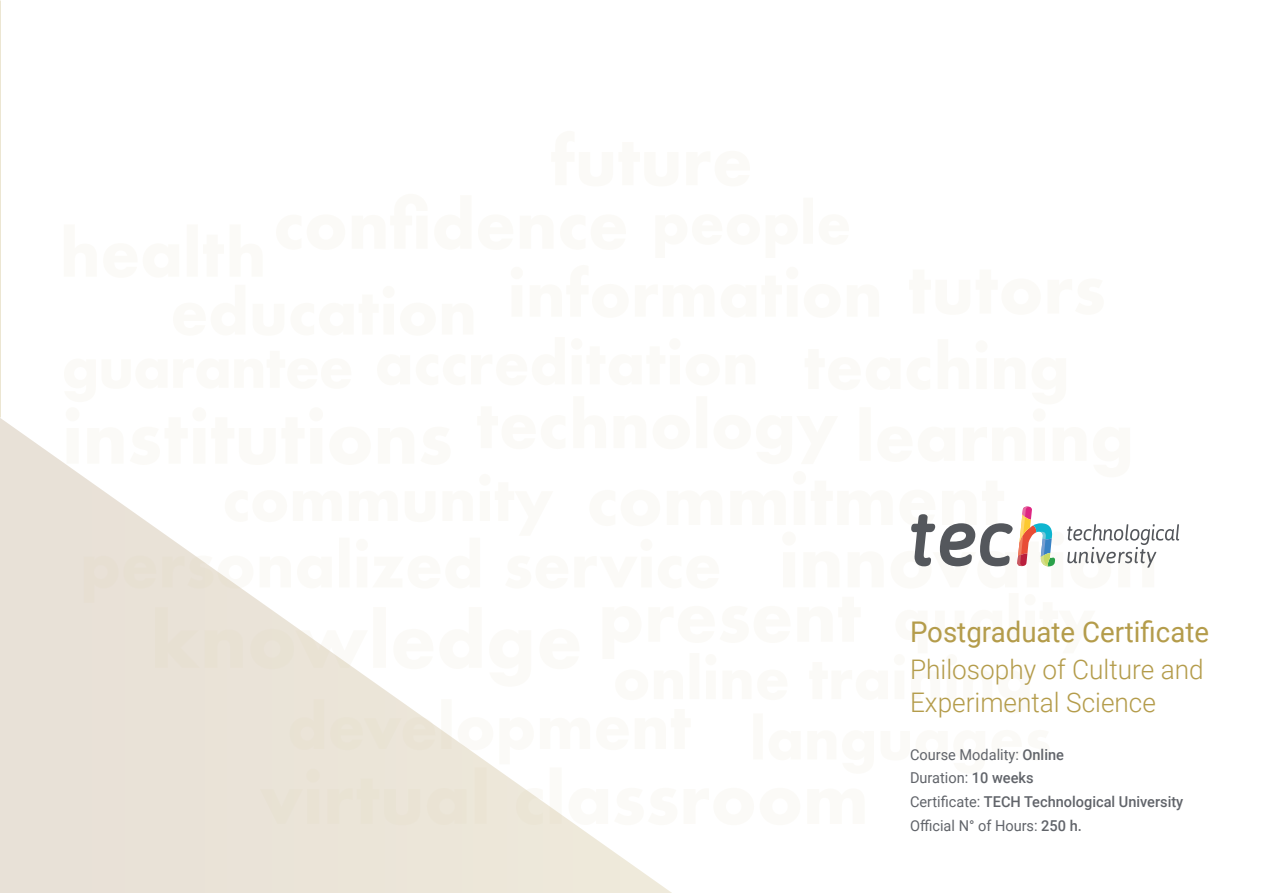
<style>
.page{position:relative;width:1263px;height:893px;background:#fff}
.page>*{position:absolute;margin:0;border:0;box-sizing:border-box;transform-origin:0 0}
.t1{font:28.5px "Roboto";color:#b49c4b}
.t2{font:300 27px/33px "Roboto";color:#b49c4b}
.t3{font:15px/23.7px "Roboto";color:#61646a}
.s1{font-weight:500}
</style>
<div class="page">
<div style="left:0;top:418px;width:672px;height:475px;background:#e9e2d7"></div>
<svg style="left:64px;top:418px;width:1115px;height:407px"></svg>
<h1 class="t1" style="left:910px;top:612px;width:301px">Postgraduate Certificate</h1>
<h2 class="t2" style="left:910px;top:652px;width:295px">Philosophy of Culture and<br>Experimental Science</h2>
<p class="t3" style="left:910px;top:742px;width:275px">Course Modality: <span class="s1">Online<br></span>Duration: <span class="s1">10 weeks<br></span>Certificate: <span class="s1">TECH Technological University<br></span>Official N° of Hours: <span class="s1">250 h.</span></p>
</div>
